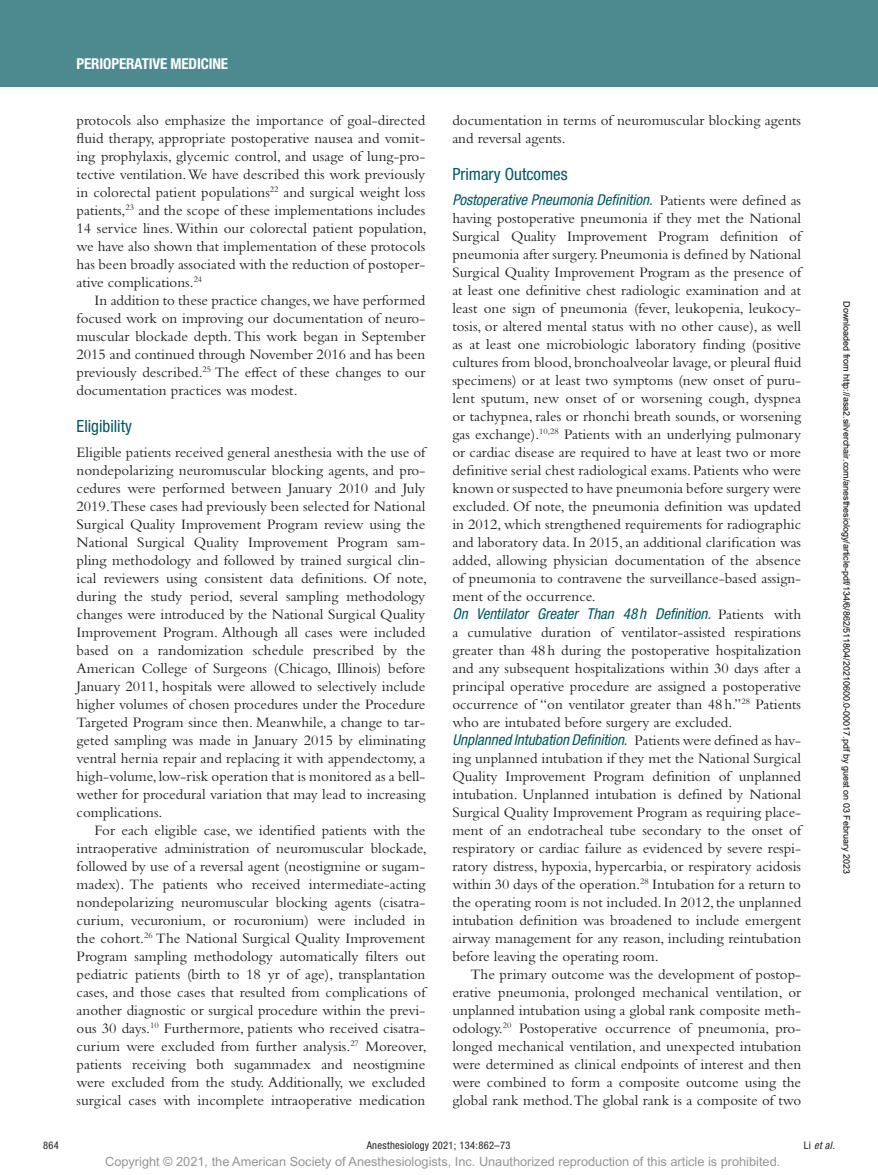
<style>
.page{position:relative;width:878px;height:1175px;background:#fff}
.page>*{position:absolute;margin:0;border:0;box-sizing:border-box;transform-origin:0 0}
.t1{font:condensed 16.8px "Helvetica Neue LT Std";color:#005861}
.t2{font:15px/18px "Bembo Std";color:#231f20;text-align:justify}
.t3{font:italic condensed 15px "Helvetica Neue LT Std";color:#005861}
.t4{font:700 condensed 15px "Helvetica Neue LT Std";letter-spacing:-.01em;color:#fff}
.t5{font:12.75px "Arial MT Std";color:#939598}
.t6{font:condensed 10.5px "Helvetica Neue LT Std";letter-spacing:.03em;color:#231f20}
.t7{font:italic condensed 10.5px "Helvetica Neue LT Std";color:#231f20}
.t8{font:9px "Arial";color:#000}
.s1{font-family:"Bembo Std";font-style:normal;font-stretch:normal;color:#231f20}
.s2{font-style:normal}
</style>
<div class="page">
<div style="left:0;top:0;width:878px;height:86px;background:#4d8a90"></div>
<p class="t4" style="left:77px;top:54px;width:153px">PERIOPERATIVE MEDICINE</p>
<p class="t2" style="left:77px;top:111px;width:352px">protocols also emphasize the importance of goal-directed fluid therapy, appropriate postoperative nausea and vomit&shy;ing prophylaxis, glycemic control, and usage of lung-pro&shy;tective ventilation. We have described this work previously in colorectal patient populations<sup>22</sup> and surgical weight loss patients,<sup>23</sup> and the scope of these implementations includes 14 service lines. Within our colorectal patient population, we have also shown that implementation of these protocols has been broadly associated with the reduction of postoper&shy;ative complications.<sup>24</sup></p>
<p class="t2" style="left:77px;top:291px;width:350px;text-indent:18px">In addition to these practice changes, we have performed focused work on improving our documentation of neuro&shy;muscular blockade depth. This work began in September 2015 and continued through November 2016 and has been previously described.<sup>25</sup> The effect of these changes to our documentation practices was modest.</p>
<p class="t1" style="left:77px;top:417px;width:57px">Eligibility</p>
<p class="t2" style="left:77px;top:443px;width:352px">Eligible patients received general anesthesia with the use of nondepolarizing neuromuscular blocking agents, and pro&shy;cedures were performed between January 2010 and July 2019.These cases had previously been selected for National Surgical Quality Improvement Program review using the National Surgical Quality Improvement Program sam&shy;pling methodology and followed by trained surgical clin&shy;ical reviewers using consistent data definitions. Of note, during the study period, several sampling methodology changes were introduced by the National Surgical Quality Improvement Program. Although all cases were included based on a randomization schedule prescribed by the American College of Surgeons (Chicago, Illinois) before January 2011, hospitals were allowed to selectively include higher volumes of chosen procedures under the Procedure Targeted Program since then. Meanwhile, a change to tar&shy;geted sampling was made in January 2015 by eliminating ventral hernia repair and replacing it with appendectomy, a high-volume, low-risk operation that is monitored as a bell&shy;wether for procedural variation that may lead to increasing complications.</p>
<p class="t2" style="left:77px;top:821px;width:352px;text-indent:18px">For each eligible case, we identified patients with the intraoperative administration of neuromuscular blockade, followed by use of a reversal agent (neostigmine or sugam&shy;madex). The patients who received intermediate-acting nondepolarizing neuromuscular blocking agents (cisatra&shy;curium, vecuronium, or rocuronium) were included in the cohort.<sup>26</sup> The National Surgical Quality Improvement Program sampling methodology automatically filters out pediatric patients (birth to 18 yr of age), transplantation cases, and those cases that resulted from complications of another diagnostic or surgical procedure within the previ&shy;ous 30 days.<sup>10</sup> Furthermore, patients who received cisatra&shy;curium were excluded from further analysis.<sup>27</sup> Moreover, patients receiving both sugammadex and neostigmine were excluded from the study. Additionally, we excluded surgical cases with incomplete intraoperative medication</p>
<p class="t2" style="left:452px;top:111px;width:350px">documentation in terms of neuromuscular blocking agents and reversal agents.</p>
<p class="t1" style="left:452px;top:165px;width:117px">Primary Outcomes</p>
<p class="t3" style="left:452px;top:191px;width:350px">Postoperative Pneumonia Definition. <span class="s1">Patients were defined as</span></p>
<p class="t2" style="left:452px;top:209px;width:350px">having postoperative pneumonia if they met the National Surgical Quality Improvement Program definition of pneumonia after surgery. Pneumonia is defined by National Surgical Quality Improvement Program as the presence of at least one definitive chest radiologic examination and at least one sign of pneumonia (fever, leukopenia, leukocy&shy;tosis, or altered mental status with no other cause), as well as at least one microbiologic laboratory finding (positive cultures from blood, bronchoalveolar lavage, or pleural fluid specimens) or at least two symptoms (new onset of puru&shy;lent sputum, new onset of or worsening cough, dyspnea or tachypnea, rales or rhonchi breath sounds, or worsening gas exchange).<sup>10,28</sup> Patients with an underlying pulmonary or cardiac disease are required to have at least two or more definitive serial chest radiological exams. Patients who were known or suspected to have pneumonia before surgery were excluded. Of note, the pneumonia definition was updated in 2012, which strengthened requirements for radiographic and laboratory data. In 2015, an additional clarification was added, allowing physician documentation of the absence of pneumonia to contravene the surveillance-based assign&shy;ment of the occurrence.</p>
<p class="t3" style="left:452px;top:605px;width:350px">On Ventilator Greater Than 48 h Definition. <span class="s1">Patients with</span></p>
<p class="t2" style="left:452px;top:623px;width:350px">a cumulative duration of ventilator-assisted respirations greater than 48h during the postoperative hospitalization and any subsequent hospitalizations within 30 days after a principal operative procedure are assigned a postoperative occurrence of “on ventilator greater than 48h.”<sup>28</sup> Patients who are intubated before surgery are excluded.</p>
<p class="t3" style="left:452px;top:731px;width:350px">Unplanned Intubation Definition. <span class="s1">Patients were defined as hav-</span></p>
<p class="t2" style="left:452px;top:749px;width:350px">ing unplanned intubation if they met the National Surgical Quality Improvement Program definition of unplanned intubation. Unplanned intubation is defined by National Surgical Quality Improvement Program as requiring place&shy;ment of an endotracheal tube secondary to the onset of respiratory or cardiac failure as evidenced by severe respi&shy;ratory distress, hypoxia, hypercarbia, or respiratory acidosis within 30 days of the operation.<sup>28</sup> Intubation for a return to the operating room is not included. In 2012, the unplanned intubation definition was broadened to include emergent airway management for any reason, including reintubation before leaving the operating room.</p>
<p class="t2" style="left:452px;top:965px;width:350px;text-indent:18px">The primary outcome was the development of postop&shy;erative pneumonia, prolonged mechanical ventilation, or unplanned intubation using a global rank composite meth&shy;odology.<sup>20</sup> Postoperative occurrence of pneumonia, pro&shy;longed mechanical ventilation, and unexpected intubation were determined as clinical endpoints of interest and then were combined to form a composite outcome using the global rank method. The global rank is a composite of two</p>
<p class="t8" style="left:850px;top:301px;width:574px;rotate:90deg">Downloaded from http://asa2.silverchair.com/anesthesiology/article-pdf/134/6/862/511804/20210600.0-00017.pdf by guest on 03 February 2023</p>
<p class="t6" style="left:43px;top:1139px;width:17px">864</p>
<p class="t6" style="left:367px;top:1139px;width:145px">Anesthesiology 2021; 134:862–73</p>
<p class="t5" style="left:105px;top:1154px;width:676px">Copyright © 2021, the American Society of Anesthesiologists, Inc. Unauthorized reproduction of this article is prohibited.</p>
<p class="t7" style="left:803px;top:1139px;width:33px"><span class="s2">Li</span> et al.</p>
</div>
